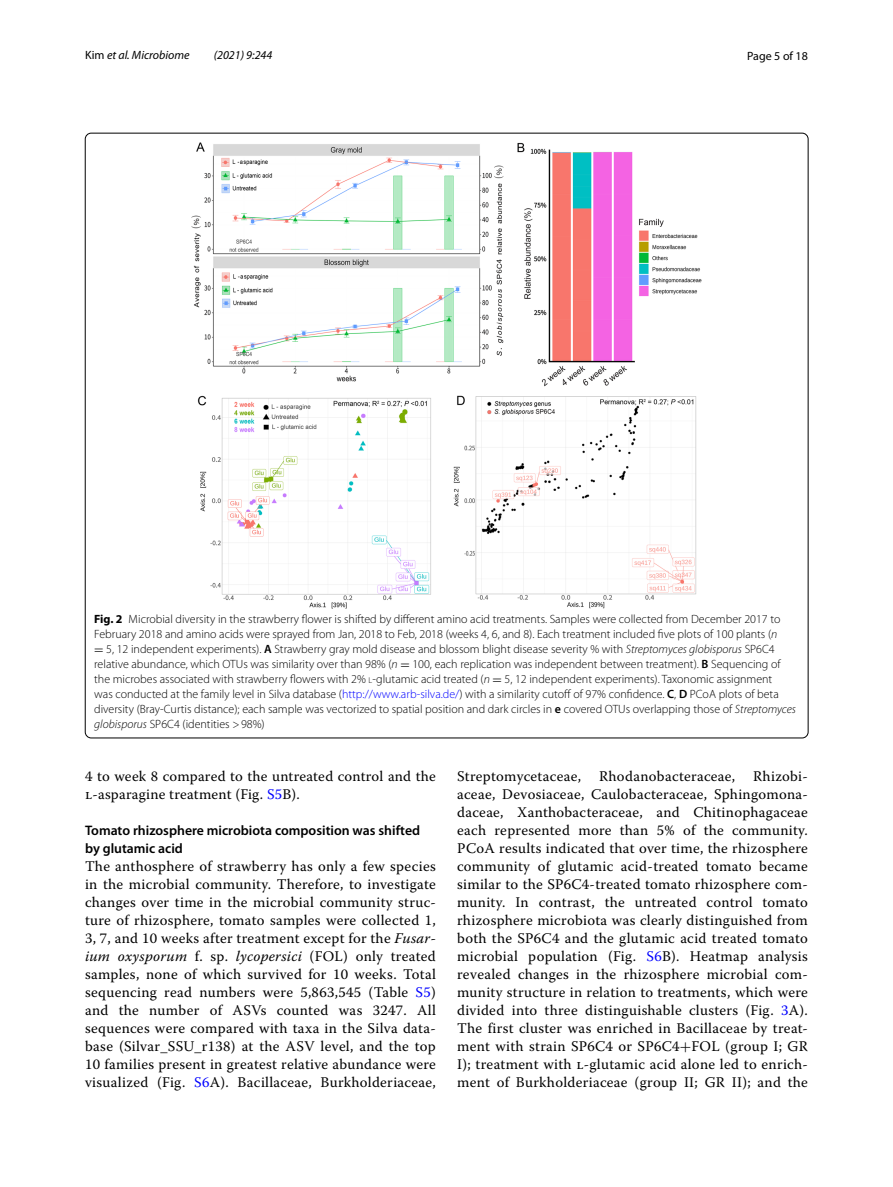
<style>
.page{position:relative;width:893px;height:1187px;background:#fff}
.page>*{position:absolute;margin:0;border:0;box-sizing:border-box;transform-origin:0 0}
.t1{font:14.7px/18px "Warnock Pro";letter-spacing:.02em;color:#000;text-align:justify}
.t2{font:600 13.8px/18px "Myriad Pro";color:#000}
.t3{font:300 12px/15px "Myriad Pro";color:#000}
.t4{font:italic 12px "Myriad Pro";color:#000}
.t5{font:12px "Myriad Pro";color:#000}
.s1{font-style:normal}
.s2{font-weight:700}
.s3{font-style:italic}
.s4{font-family:"MTSY";font-weight:400}
.s5{font-weight:600}
.s6{font-size:8.4px}
.s7{color:#00f}
.s8{font-family:"MTSY"}
</style>
<div class="page">
<img style="left:191px;top:142px;width:511px;height:466px">
<p class="t4" style="left:85px;top:48px;width:106px"><span class="s1">Kim</span> et al. Microbiome</p>
<p class="t4" style="left:214px;top:48px;width:60px">(2021) 9:244</p>
<p class="t5" style="left:747px;top:48px;width:62px">Page 5 of 18</p>
<p class="t3" style="left:94px;top:612px;width:703px"><span class="s2">Fig. 2</span> Microbial diversity in the strawberry flower is shifted by different amino acid treatments. Samples were collected from December 2017 to February 2018 and amino acids were sprayed from Jan, 2018 to Feb, 2018 (weeks 4, 6, and 8). Each treatment included five plots of 100 plants (<span class="s3">n<br></span><span class="s4">=</span> 5, 12 independent experiments). <span class="s5">A</span> Strawberry gray mold disease and blossom blight disease severity % with <span class="s3">Streptomyces globisporus</span> SP6C4 relative abundance, which OTUs was similarity over than 98% (<span class="s3">n</span> <span class="s4">=</span> 100, each replication was independent between treatment). <span class="s5">B</span> Sequencing of the microbes associated with strawberry flowers with 2% <span class="s6">l</span>-glutamic acid treated (<span class="s3">n</span> <span class="s4">=</span> 5, 12 independent experiments). Taxonomic assignment<br>was conducted at the family level in Silva database (<span class="s7">http://www.arb- silva.de/</span>) with a similarity cutoff of 97% confidence. <span class="s5">C</span>, <span class="s5">D</span> PCoA plots of beta diversity (Bray-Curtis distance); each sample was vectorized to spatial position and dark circles in <span class="s5">e</span> covered OTUs overlapping those of <span class="s3">Streptomyces globisporus</span> SP6C4 (identities &gt;98%)</p>
<p class="t1" style="left:85px;top:766px;width:352px">4 to week 8 compared to the untreated control and the l-asparagine treatment (Fig. <span class="s7">S5</span>B).</p>
<p class="t2" style="left:85px;top:820px;width:337px">Tomato rhizosphere microbiota composition was shifted by glutamic acid</p>
<p class="t1" style="left:85px;top:856px;width:352px">The anthosphere of strawberry has only a few species in the microbial community. Therefore, to investigate changes over time in the microbial community struc&shy;ture of rhizosphere, tomato samples were collected 1, 3, 7, and 10 weeks after treatment except for the <span class="s3">Fusar&shy;ium oxysporum</span> f. sp. <span class="s3">lycopersici</span> (FOL) only treated samples, none of which survived for 10 weeks. Total sequencing read numbers were 5,863,545 (Table <span class="s7">S5</span>) and the number of ASVs counted was 3247. All sequences were compared with taxa in the Silva data&shy;base (Silvar_SSU_r138) at the ASV level, and the top 10 families present in greatest relative abundance were visualized (Fig. <span class="s7">S6</span>A). Bacillaceae, Burkholderiaceae,</p>
<p class="t1" style="left:457px;top:766px;width:352px">Streptomycetaceae, Rhodanobacteraceae, Rhizobi&shy;aceae, Devosiaceae, Caulobacteraceae, Sphingomona&shy;daceae, Xanthobacteraceae, and Chitinophagaceae each represented more than 5% of the community.<br>PCoA results indicated that over time, the rhizosphere community of glutamic acid-treated tomato became similar to the SP6C4-treated tomato rhizosphere com&shy;munity. In contrast, the untreated control tomato rhizosphere microbiota was clearly distinguished from both the SP6C4 and the glutamic acid treated tomato microbial population (Fig. <span class="s7">S6</span>B). Heatmap analysis revealed changes in the rhizosphere microbial com&shy;munity structure in relation to treatments, which were divided into three distinguishable clusters (Fig. <span class="s7">3</span>A).<br>The first cluster was enriched in Bacillaceae by treat&shy;ment with strain SP6C4 or SP6C4<span class="s8">+</span>FOL (group I; GR I); treatment with l-glutamic acid alone led to enrich&shy;ment of Burkholderiaceae (group II; GR II); and the</p>
</div>
